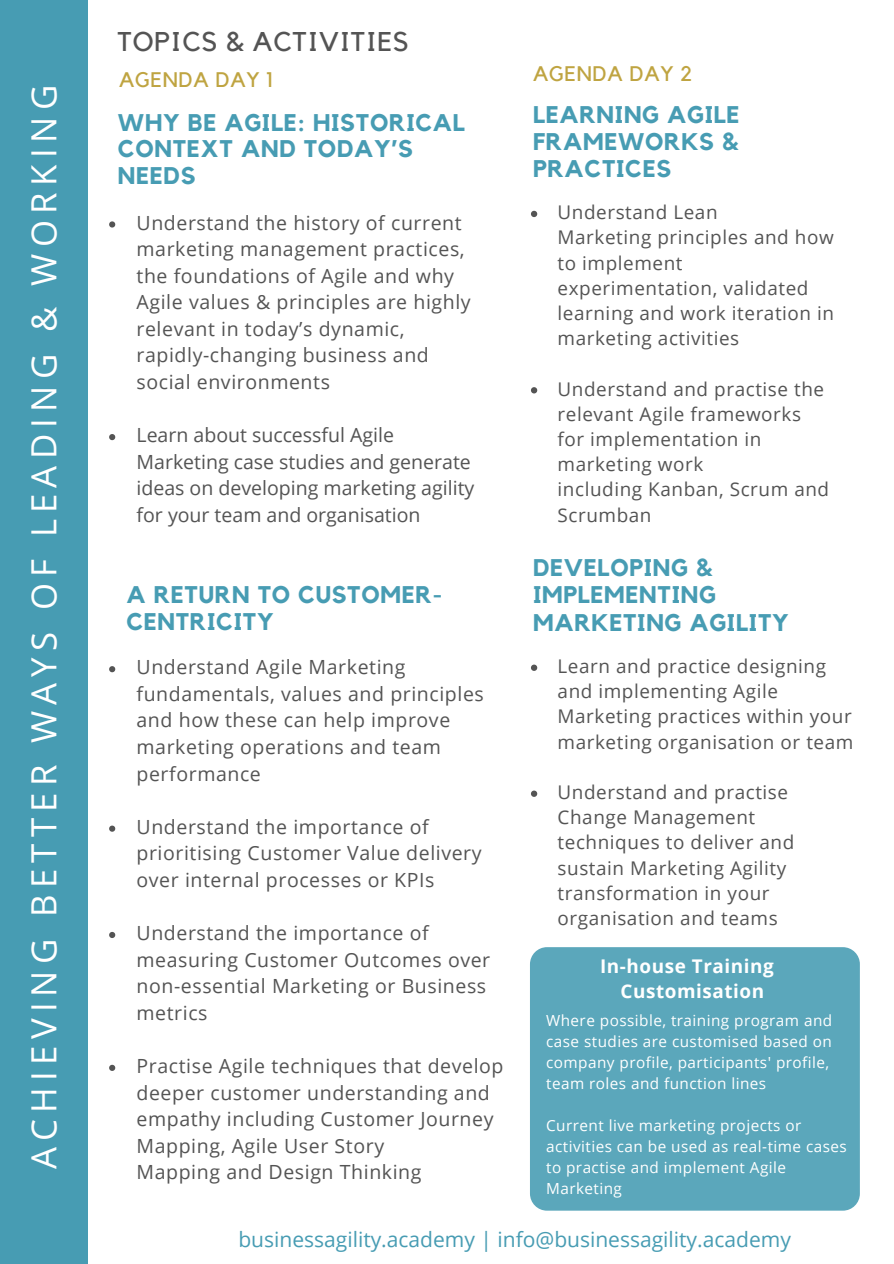
<style>
.page{position:relative;width:894px;height:1264px;background:#fff}
.page>*{position:absolute;margin:0;border:0;box-sizing:border-box;transform-origin:0 0}
.t1{font:34.8px "Open Sans";letter-spacing:.18em;color:#fff}
.t2{font:27px "Kollektif";letter-spacing:.03em;color:#545454}
.t3{font:700 24px/27.3px "Kollektif";letter-spacing:.03em;color:#479cb3}
.t4{font:21px "Open Sans";color:#479cb3}
.t5{font:21px "Kollektif";letter-spacing:.03em;color:#bfa441}
.t6{font:19.5px/26.5px "Open Sans";letter-spacing:.03em;color:#545454}
.t7{font:19.5px/26.5px "Open Sans";color:#545454}
.t8{font:18.9px/25.2px "Open Sans";letter-spacing:.03em;color:#545454}
.t9{font:700 18.9px/25.2px "Open Sans";letter-spacing:.03em;color:#fff;text-align:center}
.t10{font:15.3px/21px "Open Sans";letter-spacing:.03em;color:#fff}
</style>
<div class="page">
<div style="left:0;top:0;width:88px;height:1263px;background:#479cb3"></div>
<svg style="left:109px;top:221px;width:6px;height:6px"></svg>
<svg style="left:109px;top:434px;width:6px;height:6px"></svg>
<svg style="left:109px;top:666px;width:6px;height:6px"></svg>
<svg style="left:109px;top:825px;width:6px;height:6px"></svg>
<svg style="left:109px;top:931px;width:6px;height:7px"></svg>
<svg style="left:109px;top:1064px;width:6px;height:6px"></svg>
<svg style="left:531px;top:211px;width:6px;height:6px"></svg>
<svg style="left:531px;top:387px;width:6px;height:6px"></svg>
<svg style="left:531px;top:664px;width:6px;height:7px"></svg>
<svg style="left:531px;top:790px;width:6px;height:6px"></svg>
<div style="left:530px;top:947px;width:329px;height:263px;background:#5ba7bb;border-radius:17px"></div>
<h1 class="t1" style="left:19px;top:1169px;width:1085px;rotate:-90deg">ACHIEVING BETTER WAYS OF LEADING &amp; WORKING</h1>
<h2 class="t2" style="left:118px;top:29px;width:292px">TOPICS &amp; ACTIVITIES</h2>
<p class="t5" style="left:119px;top:70px;width:155px">AGENDA DAY 1</p>
<p class="t3" style="left:118px;top:110px;width:348px;line-height:26.5px">WHY BE AGILE: HISTORICAL<br>CONTEXT AND TODAY’S<br>NEEDS</p>
<p class="t6" style="left:136px;top:209px;width:335px">Understand the history of current marketing management practices, the foundations of Agile and why<br>Agile values &amp; principles are highly relevant in today’s dynamic, rapidly-changing business and social environments</p>
<p class="t7" style="left:136px;top:421px;width:339px">Learn about successful Agile Marketing case studies and generate ideas on developing marketing agility for your team and organisation</p>
<p class="t3" style="left:126px;top:582px;width:317px;line-height:26.5px">A RETURN TO CUSTOMER-<br>CENTRICITY</p>
<p class="t6" style="left:136px;top:653px;width:349px">Understand Agile Marketing fundamentals, values and principles and how these can help improve marketing operations and team performance</p>
<p class="t6" style="left:136px;top:813px;width:346px">Understand the importance of prioritising Customer Value delivery over internal processes or KPIs</p>
<p class="t6" style="left:136px;top:919px;width:355px">Understand the importance of measuring Customer Outcomes over non-essential Marketing or Business metrics</p>
<p class="t6" style="left:136px;top:1052px;width:368px">Practise Agile techniques that develop deeper customer understanding and empathy including Customer Journey Mapping, Agile User Story<br>Mapping and Design Thinking</p>
<p class="t5" style="left:533px;top:64px;width:160px">AGENDA DAY 2</p>
<p class="t3" style="left:533px;top:102px;width:208px;text-align:justify">LEARNING AGILE FRAMEWORKS &amp; PRACTICES</p>
<p class="t8" style="left:557px;top:199px;width:278px">Understand Lean<br>Marketing principles and how to implement experimentation, validated learning and work iteration in marketing activities</p>
<p class="t8" style="left:557px;top:375px;width:273px">Understand and practise the relevant Agile frameworks for implementation in marketing work<br>including Kanban, Scrum and<br>Scrumban</p>
<p class="t3" style="left:533px;top:555px;width:257px">DEVELOPING &amp;<br>IMPLEMENTING<br>MARKETING AGILITY</p>
<p class="t8" style="left:557px;top:653px;width:297px">Learn and practice designing and implementing Agile<br>Marketing practices within your marketing organisation or team</p>
<p class="t8" style="left:557px;top:779px;width:238px">Understand and practise<br>Change Management techniques to deliver and sustain Marketing Agility transformation in your organisation and teams</p>
<p class="t9" style="left:599px;top:953px;width:175px">In-house Training<br>Customisation</p>
<p class="t10" style="left:546px;top:1009px;width:287px">Where possible, training program and case studies are customised based on company profile, participants' profile, team roles and function lines</p>
<p class="t10" style="left:546px;top:1114px;width:302px">Current live marketing projects or activities can be used as real-time cases to practise and implement Agile<br>Marketing</p>
<p class="t4" style="left:238px;top:1224px;width:553px">businessagility.academy | info@businessagility.academy</p>
</div>
